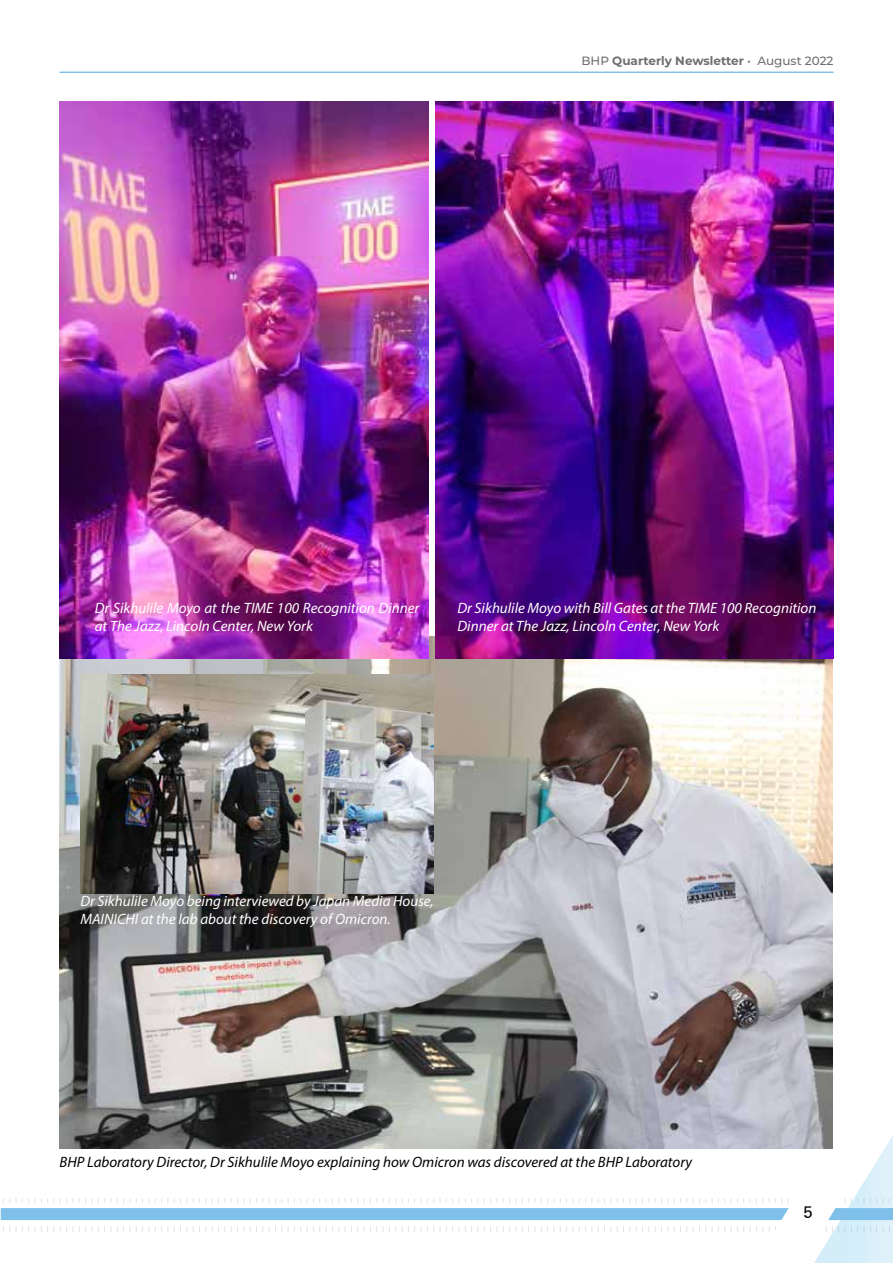
<style>
.page{position:relative;width:893px;height:1263px;background:#fff}
.page>*{position:absolute;margin:0;border:0;box-sizing:border-box;transform-origin:0 0}
.t1{font:16.5px "Zurich BT";color:#000}
.t2{font:italic 15px/18px "Myriad Pro";color:#fff}
.t3{font:italic 15px "Myriad Pro";color:#000}
.t4{font:700 12px "Montserrat";color:#6d6e71}
.s1{font-weight:500}
</style>
<div class="page">
<hr style="left:3px;top:1198px;width:1px;height:34px;background:#000">
<hr style="left:9px;top:1198px;width:1px;height:34px;background:#000">
<hr style="left:16px;top:1198px;width:1px;height:34px;background:#000">
<hr style="left:22px;top:1198px;width:1px;height:34px;background:#000">
<hr style="left:28px;top:1198px;width:1px;height:34px;background:#000">
<hr style="left:35px;top:1198px;width:1px;height:34px;background:#000">
<hr style="left:41px;top:1198px;width:1px;height:34px;background:#000">
<hr style="left:47px;top:1198px;width:1px;height:34px;background:#000">
<hr style="left:54px;top:1198px;width:1px;height:34px;background:#000">
<hr style="left:60px;top:1198px;width:1px;height:34px;background:#000">
<hr style="left:66px;top:1198px;width:1px;height:34px;background:#000">
<hr style="left:73px;top:1198px;width:1px;height:34px;background:#000">
<hr style="left:79px;top:1198px;width:1px;height:34px;background:#000">
<hr style="left:85px;top:1198px;width:1px;height:34px;background:#000">
<hr style="left:92px;top:1198px;width:1px;height:34px;background:#000">
<hr style="left:98px;top:1198px;width:1px;height:34px;background:#000">
<hr style="left:104px;top:1198px;width:1px;height:34px;background:#000">
<hr style="left:111px;top:1198px;width:1px;height:34px;background:#000">
<hr style="left:117px;top:1198px;width:1px;height:34px;background:#000">
<hr style="left:123px;top:1198px;width:1px;height:34px;background:#000">
<hr style="left:130px;top:1198px;width:1px;height:34px;background:#000">
<hr style="left:136px;top:1198px;width:1px;height:34px;background:#000">
<hr style="left:142px;top:1198px;width:1px;height:34px;background:#000">
<hr style="left:149px;top:1198px;width:1px;height:34px;background:#000">
<hr style="left:155px;top:1198px;width:1px;height:34px;background:#000">
<hr style="left:161px;top:1198px;width:1px;height:34px;background:#000">
<hr style="left:167px;top:1198px;width:1px;height:34px;background:#000">
<hr style="left:174px;top:1198px;width:1px;height:34px;background:#000">
<hr style="left:180px;top:1198px;width:1px;height:34px;background:#000">
<hr style="left:186px;top:1198px;width:1px;height:34px;background:#000">
<hr style="left:193px;top:1198px;width:1px;height:34px;background:#000">
<hr style="left:199px;top:1198px;width:1px;height:34px;background:#000">
<hr style="left:205px;top:1198px;width:1px;height:34px;background:#000">
<hr style="left:212px;top:1198px;width:1px;height:34px;background:#000">
<hr style="left:218px;top:1198px;width:1px;height:34px;background:#000">
<hr style="left:224px;top:1198px;width:1px;height:34px;background:#000">
<hr style="left:231px;top:1198px;width:1px;height:34px;background:#000">
<hr style="left:237px;top:1198px;width:1px;height:34px;background:#000">
<hr style="left:243px;top:1198px;width:1px;height:34px;background:#000">
<hr style="left:250px;top:1198px;width:1px;height:34px;background:#000">
<hr style="left:256px;top:1198px;width:1px;height:34px;background:#000">
<hr style="left:262px;top:1198px;width:1px;height:34px;background:#000">
<hr style="left:269px;top:1198px;width:1px;height:34px;background:#000">
<hr style="left:275px;top:1198px;width:1px;height:34px;background:#000">
<hr style="left:281px;top:1198px;width:1px;height:34px;background:#000">
<hr style="left:288px;top:1198px;width:1px;height:34px;background:#000">
<hr style="left:294px;top:1198px;width:1px;height:34px;background:#000">
<hr style="left:300px;top:1198px;width:1px;height:34px;background:#000">
<hr style="left:307px;top:1198px;width:1px;height:34px;background:#000">
<hr style="left:313px;top:1198px;width:1px;height:34px;background:#000">
<hr style="left:319px;top:1198px;width:1px;height:34px;background:#000">
<hr style="left:326px;top:1198px;width:1px;height:34px;background:#000">
<hr style="left:332px;top:1198px;width:1px;height:34px;background:#000">
<hr style="left:338px;top:1198px;width:1px;height:34px;background:#000">
<hr style="left:345px;top:1198px;width:1px;height:34px;background:#000">
<hr style="left:351px;top:1198px;width:1px;height:34px;background:#000">
<hr style="left:357px;top:1198px;width:1px;height:34px;background:#000">
<hr style="left:364px;top:1198px;width:1px;height:34px;background:#000">
<hr style="left:370px;top:1198px;width:1px;height:34px;background:#000">
<hr style="left:376px;top:1198px;width:1px;height:34px;background:#000">
<hr style="left:383px;top:1198px;width:1px;height:34px;background:#000">
<hr style="left:389px;top:1198px;width:1px;height:34px;background:#000">
<hr style="left:395px;top:1198px;width:1px;height:34px;background:#000">
<hr style="left:402px;top:1198px;width:1px;height:34px;background:#000">
<hr style="left:408px;top:1198px;width:1px;height:34px;background:#000">
<hr style="left:414px;top:1198px;width:1px;height:34px;background:#000">
<hr style="left:421px;top:1198px;width:1px;height:34px;background:#000">
<hr style="left:427px;top:1198px;width:1px;height:34px;background:#000">
<hr style="left:433px;top:1198px;width:1px;height:34px;background:#000">
<hr style="left:440px;top:1198px;width:1px;height:34px;background:#000">
<hr style="left:446px;top:1198px;width:1px;height:34px;background:#000">
<hr style="left:452px;top:1198px;width:1px;height:34px;background:#000">
<hr style="left:459px;top:1198px;width:1px;height:34px;background:#000">
<hr style="left:465px;top:1198px;width:1px;height:34px;background:#000">
<hr style="left:471px;top:1198px;width:1px;height:34px;background:#000">
<hr style="left:478px;top:1198px;width:1px;height:34px;background:#000">
<hr style="left:484px;top:1198px;width:1px;height:34px;background:#000">
<hr style="left:490px;top:1198px;width:1px;height:34px;background:#000">
<hr style="left:497px;top:1198px;width:1px;height:34px;background:#000">
<hr style="left:503px;top:1198px;width:1px;height:34px;background:#000">
<hr style="left:509px;top:1198px;width:1px;height:34px;background:#000">
<hr style="left:516px;top:1198px;width:1px;height:34px;background:#000">
<hr style="left:522px;top:1198px;width:1px;height:34px;background:#000">
<hr style="left:528px;top:1198px;width:1px;height:34px;background:#000">
<hr style="left:535px;top:1198px;width:1px;height:34px;background:#000">
<hr style="left:541px;top:1198px;width:1px;height:34px;background:#000">
<hr style="left:547px;top:1198px;width:1px;height:34px;background:#000">
<hr style="left:553px;top:1198px;width:1px;height:34px;background:#000">
<hr style="left:560px;top:1198px;width:1px;height:34px;background:#000">
<hr style="left:566px;top:1198px;width:1px;height:34px;background:#000">
<hr style="left:572px;top:1198px;width:1px;height:34px;background:#000">
<hr style="left:579px;top:1198px;width:1px;height:34px;background:#000">
<hr style="left:585px;top:1198px;width:1px;height:34px;background:#000">
<hr style="left:591px;top:1198px;width:1px;height:34px;background:#000">
<hr style="left:598px;top:1198px;width:1px;height:34px;background:#000">
<hr style="left:604px;top:1198px;width:1px;height:34px;background:#000">
<hr style="left:610px;top:1198px;width:1px;height:34px;background:#000">
<hr style="left:617px;top:1198px;width:1px;height:34px;background:#000">
<hr style="left:623px;top:1198px;width:1px;height:34px;background:#000">
<hr style="left:629px;top:1198px;width:1px;height:34px;background:#000">
<hr style="left:636px;top:1198px;width:1px;height:34px;background:#000">
<hr style="left:642px;top:1198px;width:1px;height:34px;background:#000">
<hr style="left:648px;top:1198px;width:1px;height:34px;background:#000">
<hr style="left:655px;top:1198px;width:1px;height:34px;background:#000">
<hr style="left:661px;top:1198px;width:1px;height:34px;background:#000">
<hr style="left:667px;top:1198px;width:1px;height:34px;background:#000">
<hr style="left:674px;top:1198px;width:1px;height:34px;background:#000">
<hr style="left:680px;top:1198px;width:1px;height:34px;background:#000">
<hr style="left:686px;top:1198px;width:1px;height:34px;background:#000">
<hr style="left:693px;top:1198px;width:1px;height:34px;background:#000">
<hr style="left:699px;top:1198px;width:1px;height:34px;background:#000">
<hr style="left:705px;top:1198px;width:1px;height:34px;background:#000">
<hr style="left:712px;top:1198px;width:1px;height:34px;background:#000">
<hr style="left:718px;top:1198px;width:1px;height:34px;background:#000">
<hr style="left:724px;top:1198px;width:1px;height:34px;background:#000">
<hr style="left:731px;top:1198px;width:1px;height:34px;background:#000">
<hr style="left:737px;top:1198px;width:1px;height:34px;background:#000">
<hr style="left:743px;top:1198px;width:1px;height:34px;background:#000">
<div style="left:1px;top:1203px;width:892px;height:23px;background:#fff"></div>
<div style="left:1px;top:1208px;width:892px;height:12px;background:#7ec0ea"></div>
<hr style="left:60px;top:72px;width:773px;height:1px;background:#7ec0ea">
<svg style="left:750px;top:1135px;width:143px;height:128px"></svg>
<img style="left:59px;top:636px;width:774px;height:512px">
<img style="left:80px;top:674px;width:354px;height:220px">
<img style="left:59px;top:102px;width:369px;height:557px">
<img style="left:435px;top:102px;width:398px;height:557px">
<p class="t4" style="left:582px;top:52px;width:253px"><span class="s1">BHP</span> Quarterly Newsletter <span class="s1">• August 2022</span></p>
<p class="t2" style="left:95px;top:599px;width:326px">Dr Sikhulile Moyo at the TIME 100 Recognition Dinner at The Jazz, Lincoln Center, New York</p>
<p class="t2" style="left:457px;top:599px;width:360px">Dr Sikhulile Moyo with Bill Gates at the TIME 100 Recognition<br>Dinner at The Jazz, Lincoln Center, New York</p>
<p class="t2" style="left:80px;top:892px;width:355px">Dr Sikhulile Moyo being interviewed by Japan Media House,<br>MAINICHI at the lab about the discovery of Omicron.</p>
<p class="t3" style="left:60px;top:1152px;width:634px">BHP Laboratory Director, Dr Sikhulile Moyo explaining how Omicron was discovered at the BHP Laboratory</p>
<p class="t1" style="left:804px;top:1202px;width:11px">5</p>
</div>
